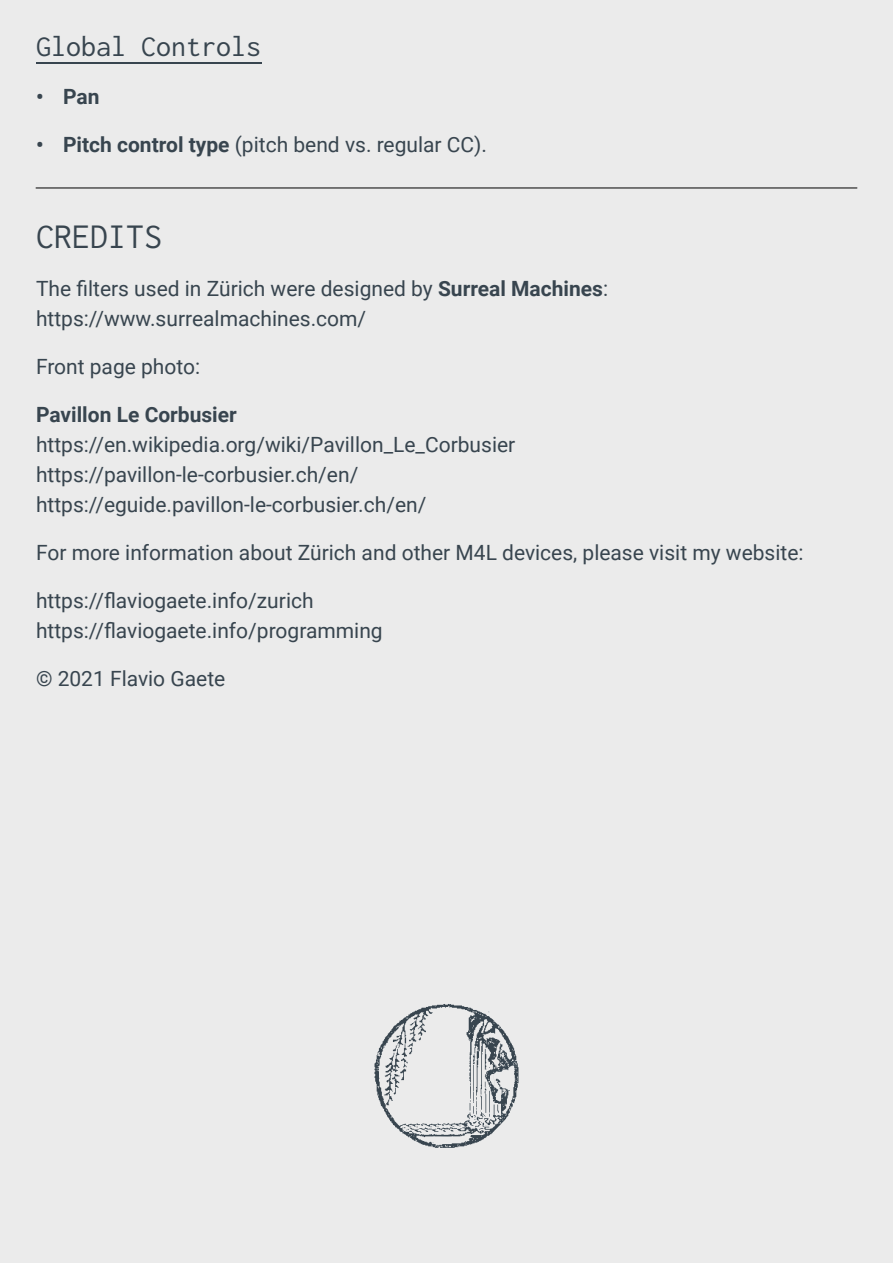
<style>
.page{position:relative;width:893px;height:1263px;background:#ebebeb}
.page>*{position:absolute;margin:0;border:0;box-sizing:border-box;transform-origin:0 0}
.t1{font:36px "Inconsolata";color:#38454f}
.t2{font:30px "Inconsolata";color:#38454f}
.t3{font:21px/30px "Roboto";color:#38454f}
.t4{font:700 21px "Roboto";color:#38454f}
.s1{font-weight:700}
</style>
<div class="page">
<hr style="left:36px;top:62px;width:225px;height:1px;background:#38454f">
<hr style="left:36px;top:188px;width:821px;height:1px;background:#000">
<svg style="left:374px;top:1004px;width:144px;height:144px"></svg>
<h2 class="t2" style="left:36px;top:30px;width:227px">Global Controls</h2>
<p class="t4" style="left:36px;top:88px;width:65px">• Pan</p>
<p class="t3" style="left:36px;top:132px;width:452px"><span class="s1">• Pitch control type</span> (pitch bend vs. regular CC).</p>
<h1 class="t1" style="left:36px;top:217px;width:128px">CREDITS</h1>
<p class="t3" style="left:36px;top:276px;width:574px">The filters used in Zürich were designed by <span class="s1">Surreal Machines</span>: https://www.surrealmachines.com/</p>
<p class="t3" style="left:36px;top:354px;width:166px">Front page photo:</p>
<p class="t4" style="left:36px;top:406px;width:202px">Pavillon Le Corbusier</p>
<p class="t3" style="left:36px;top:432px;width:481px">https://en.wikipedia.org/wiki/Pavillon_Le_Corbusier https://pavillon-le-corbusier.ch/en/ https://eguide.pavillon-le-corbusier.ch/en/</p>
<p class="t3" style="left:36px;top:540px;width:769px">For more information about Zürich and other M4L devices, please visit my website:</p>
<p class="t3" style="left:36px;top:588px;width:348px">https://flaviogaete.info/zurich https://flaviogaete.info/programming</p>
<p class="t3" style="left:36px;top:666px;width:191px">© 2021 Flavio Gaete</p>
</div>
